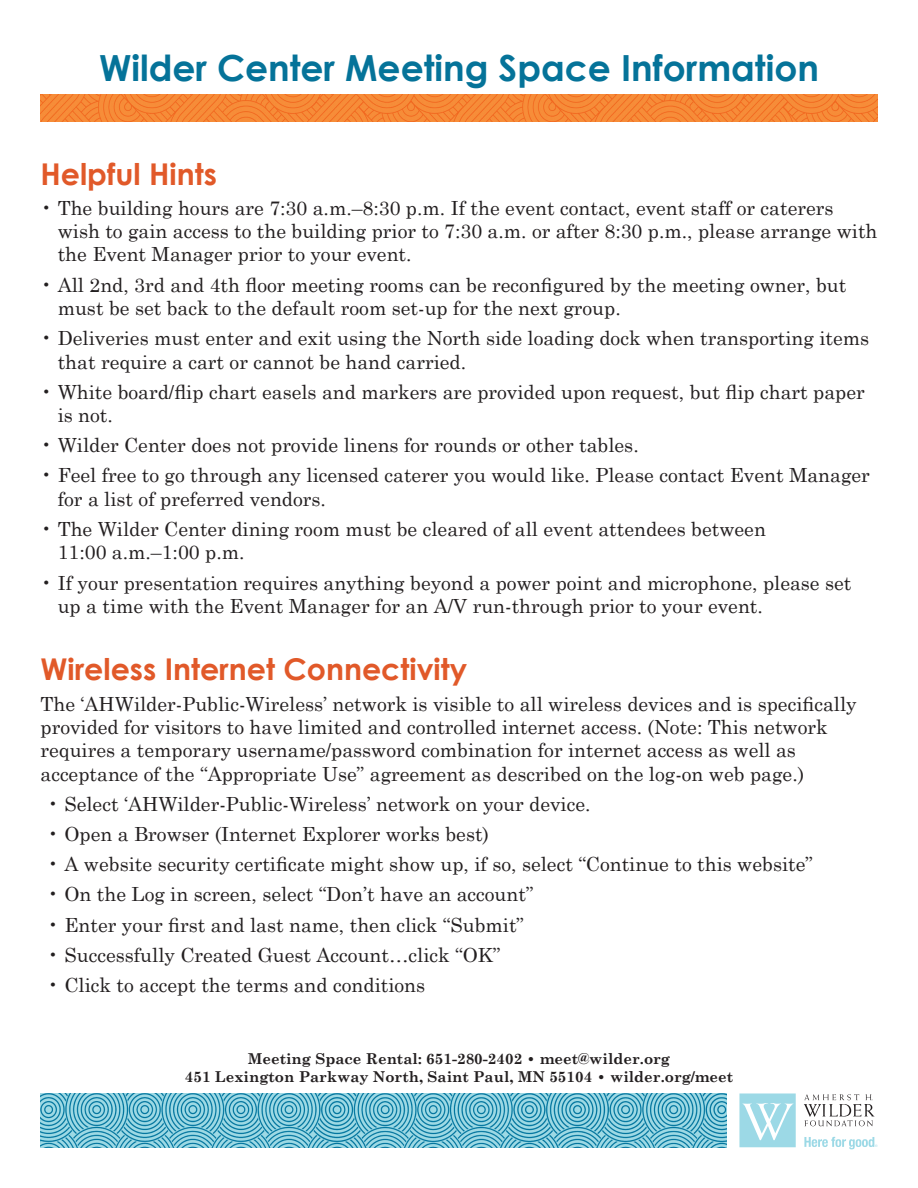
<style>
.page{position:relative;width:918px;height:1188px;background:#fff}
.page>*{position:absolute;margin:0;border:0;box-sizing:border-box;transform-origin:0 0}
.t1{font:700 36px "Century Gothic";color:#057399}
.t2{font:700 30px "Century Gothic";color:#e15929}
.t3{font:19.5px/23.4px "Century Schoolbook";color:#231f20}
.t4{font:700 15px "Century Schoolbook";color:#231f20}
</style>
<div class="page">
<svg style="left:804px;top:1094px;width:70px;height:32px"></svg>
<svg style="left:739px;top:1094px;width:57px;height:53px;background:#addfea"></svg>
<svg style="left:804px;top:1137px;width:74px;height:12px"></svg>
<img style="left:40px;top:1094px;width:687px;height:54px">
<img style="left:40px;top:94px;width:837px;height:28px">
<p class="t1" style="left:99px;top:41px;width:721px">Wilder Center Meeting Space Information</p>
<p class="t2" style="left:40px;top:151px;width:178px">Helpful Hints</p>
<p class="t3" style="left:58px;top:194px;width:821px;text-indent:-17px">• The building hours are 7:30 a.m.–8:30 p.m. If the event contact, event staff or caterers wish to gain access to the building prior to 7:30 a.m. or after 8:30 p.m., please arrange with the Event Manager prior to your event.</p>
<p class="t3" style="left:58px;top:271px;width:790px;text-indent:-17px">• All 2nd, 3rd and 4th floor meeting rooms can be reconfigured by the meeting owner, but must be set back to the default room set-up for the next group.</p>
<p class="t3" style="left:58px;top:325px;width:813px;text-indent:-17px">• Deliveries must enter and exit using the North side loading dock when transporting items that require a cart or cannot be hand carried.</p>
<p class="t3" style="left:58px;top:378px;width:809px;text-indent:-17px">• White board/flip chart easels and markers are provided upon request, but flip chart paper is not.</p>
<p class="t3" style="left:40px;top:432px;width:600px">• Wilder Center does not provide linens for rounds or other tables.</p>
<p class="t3" style="left:58px;top:462px;width:814px;text-indent:-17px">• Feel free to go through any licensed caterer you would like. Please contact Event Manager for a list of preferred vendors.</p>
<p class="t3" style="left:58px;top:516px;width:710px;text-indent:-17px">• The Wilder Center dining room must be cleared of all event attendees between<br>11:00 a.m.–1:00 p.m.</p>
<p class="t3" style="left:58px;top:569px;width:795px;text-indent:-17px">• If your presentation requires anything beyond a power point and microphone, please set up a time with the Event Manager for an A/V run-through prior to your event.</p>
<p class="t2" style="left:40px;top:647px;width:428px">Wireless Internet Connectivity</p>
<p class="t3" style="left:40px;top:690px;width:818px">The ‘AHWilder-Public-Wireless’ network is visible to all wireless devices and is specifically provided for visitors to have limited and controlled internet access. (Note: This network requires a temporary username/password combination for internet access as well as acceptance of the “Appropriate Use” agreement as described on the log-on web page.)</p>
<p class="t3" style="left:47px;top:790px;width:545px">• Select ‘AHWilder-Public-Wireless’ network on your device.</p>
<p class="t3" style="left:47px;top:821px;width:443px">• Open a Browser (Internet Explorer works best)</p>
<p class="t3" style="left:47px;top:851px;width:767px">• A website security certificate might show up, if so, select “Continue to this website”</p>
<p class="t3" style="left:47px;top:881px;width:488px">• On the Log in screen, select “Don’t have an account”</p>
<p class="t3" style="left:47px;top:911px;width:478px">• Enter your first and last name, then click “Submit”</p>
<p class="t3" style="left:47px;top:941px;width:455px">• Successfully Created Guest Account…click “OK”</p>
<p class="t3" style="left:47px;top:971px;width:380px">• Click to accept the terms and conditions</p>
<p class="t4" style="left:248px;top:1047px;width:424px">Meeting Space Rental: 651-280-2402 • meet@wilder.org</p>
<p class="t4" style="left:185px;top:1065px;width:550px">451 Lexington Parkway North, Saint Paul, MN 55104 • wilder.org/meet</p>
</div>
